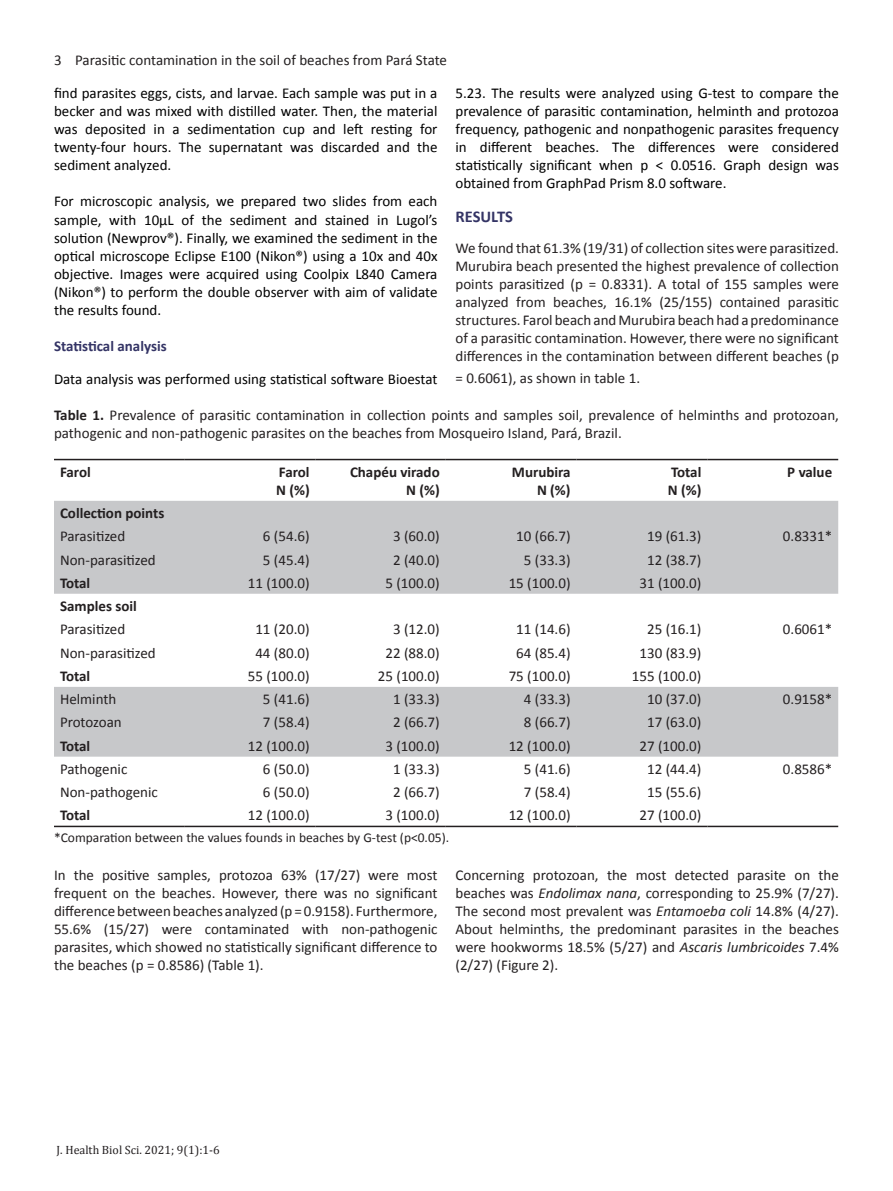
<style>
.page{position:relative;width:893px;height:1191px;background:#fff}
.page>*{position:absolute;margin:0;border:0;box-sizing:border-box;transform-origin:0 0}
.t1{font:700 16.5px "Calibri";color:#343465}
.t2{font:15px/18px "Calibri";color:#231f20;text-align:justify}
.t3{font:15px/18px "Calibri";color:#000;text-align:justify}
.t4{font:700 15px "Calibri";color:#231f20}
.t5{font:700 15px "Calibri";color:#343465}
.t6{font:13.5px "Calibri";color:#231f20}
.t7{font:12px "Cambria";color:#231f20}
.s1{font-weight:700}
.s2{font-style:italic}
</style>
<div class="page">
<svg style="left:54px;top:501px;width:784px;height:255px;fill:#c7c8ca"></svg>
<svg style="left:54px;top:594px;width:784px;height:23px"></svg>
<hr style="left:54px;top:459px;width:131px;height:1px;background:#231f20">
<hr style="left:185px;top:459px;width:131px;height:1px;background:#231f20">
<hr style="left:316px;top:459px;width:130px;height:1px;background:#231f20">
<hr style="left:446px;top:459px;width:131px;height:1px;background:#231f20">
<hr style="left:577px;top:459px;width:130px;height:1px;background:#231f20">
<hr style="left:707px;top:459px;width:131px;height:1px;background:#231f20">
<hr style="left:54px;top:825px;width:131px;height:2px;background:#231f20">
<hr style="left:185px;top:825px;width:131px;height:2px;background:#231f20">
<hr style="left:316px;top:825px;width:130px;height:2px;background:#231f20">
<hr style="left:446px;top:825px;width:131px;height:2px;background:#231f20">
<hr style="left:577px;top:825px;width:130px;height:2px;background:#231f20">
<hr style="left:707px;top:825px;width:131px;height:2px;background:#231f20">
<p class="t2" style="left:54px;top:51px;width:395px">3 Parasitic contamination in the soil of beaches from Pará State</p>
<p class="t3" style="left:54px;top:84px;width:385px">find parasites eggs, cists, and larvae. Each sample was put in a becker and was mixed with distilled water. Then, the material was deposited in a sedimentation cup and left resting for twenty-four hours. The supernatant was discarded and the sediment analyzed.</p>
<p class="t3" style="left:54px;top:192px;width:385px">For microscopic analysis, we prepared two slides from each sample, with 10μL of the sediment and stained in Lugol’s solution (Newprov®). Finally, we examined the sediment in the optical microscope Eclipse E100 (Nikon®) using a 10x and 40x objective. Images were acquired using Coolpix L840 Camera (Nikon®) to perform the double observer with aim of validate the results found.</p>
<p class="t5" style="left:54px;top:336px;width:114px">Statistical analysis</p>
<p class="t3" style="left:54px;top:369px;width:385px">Data analysis was performed using statistical software Bioestat</p>
<p class="t3" style="left:455px;top:84px;width:385px">5.23. The results were analyzed using G-test to compare the prevalence of parasitic contamination, helminth and protozoa frequency, pathogenic and nonpathogenic parasites frequency in different beaches. The differences were considered statistically significant when p &lt; 0.0516. Graph design was obtained from GraphPad Prism 8.0 software.</p>
<p class="t1" style="left:455px;top:206px;width:59px">RESULTS</p>
<p class="t2" style="left:455px;top:239px;width:385px">We found that 61.3% (19/31) of collection sites were parasitized.<br>Murubira beach presented the highest prevalence of collection points parasitized (p = 0.8331). A total of 155 samples were analyzed from beaches, 16.1% (25/155) contained parasitic structures. Farol beach and Murubira beach had a predominance of a parasitic contamination. However, there were no significant differences in the contamination between different beaches (p</p>
<p class="t2" style="left:455px;top:369px;width:186px">= 0.6061), as shown in table 1.</p>
<p class="t2" style="left:54px;top:406px;width:786px"><span class="s1">Table 1.</span> Prevalence of parasitic contamination in collection points and samples soil, prevalence of helminths and protozoan, pathogenic and non-pathogenic parasites on the beaches from Mosqueiro Island, Pará, Brazil.</p>
<p class="t4" style="left:60px;top:462px;width:32px">Farol</p>
<p class="t4" style="left:279px;top:462px;width:32px">Farol</p>
<p class="t4" style="left:276px;top:480px;width:35px">N (%)</p>
<p class="t4" style="left:350px;top:462px;width:91px">Chapéu virado</p>
<p class="t4" style="left:406px;top:480px;width:35px">N (%)</p>
<p class="t4" style="left:787px;top:462px;width:46px">P value</p>
<p class="t4" style="left:512px;top:462px;width:60px">Murubira</p>
<p class="t4" style="left:537px;top:480px;width:35px">N (%)</p>
<p class="t4" style="left:671px;top:462px;width:32px">Total</p>
<p class="t4" style="left:668px;top:480px;width:35px">N (%)</p>
<p class="t4" style="left:60px;top:503px;width:106px">Collection points</p>
<p class="t2" style="left:60px;top:527px;width:67px">Parasitized</p>
<p class="t2" style="left:263px;top:527px;width:48px">6 (54.6)</p>
<p class="t2" style="left:393px;top:527px;width:48px">3 (60.0)</p>
<p class="t2" style="left:516px;top:527px;width:56px">10 (66.7)</p>
<p class="t2" style="left:647px;top:527px;width:56px">19 (61.3)</p>
<p class="t2" style="left:783px;top:527px;width:51px">0.8331*</p>
<p class="t2" style="left:60px;top:550px;width:97px">Non-parasitized</p>
<p class="t2" style="left:263px;top:550px;width:48px">5 (45.4)</p>
<p class="t2" style="left:393px;top:550px;width:48px">2 (40.0)</p>
<p class="t2" style="left:524px;top:550px;width:48px">5 (33.3)</p>
<p class="t2" style="left:647px;top:550px;width:56px">12 (38.7)</p>
<p class="t4" style="left:60px;top:573px;width:32px">Total</p>
<p class="t2" style="left:248px;top:574px;width:63px">11 (100.0)</p>
<p class="t2" style="left:385px;top:574px;width:56px">5 (100.0)</p>
<p class="t2" style="left:509px;top:574px;width:63px">15 (100.0)</p>
<p class="t2" style="left:639px;top:574px;width:63px">31 (100.0)</p>
<p class="t4" style="left:60px;top:596px;width:78px">Samples soil</p>
<p class="t2" style="left:60px;top:620px;width:67px">Parasitized</p>
<p class="t2" style="left:255px;top:620px;width:56px">11 (20.0)</p>
<p class="t2" style="left:393px;top:620px;width:48px">3 (12.0)</p>
<p class="t2" style="left:516px;top:620px;width:56px">11 (14.6)</p>
<p class="t2" style="left:647px;top:620px;width:56px">25 (16.1)</p>
<p class="t2" style="left:783px;top:620px;width:51px">0.6061*</p>
<p class="t2" style="left:60px;top:643px;width:97px">Non-parasitized</p>
<p class="t2" style="left:255px;top:643px;width:56px">44 (80.0)</p>
<p class="t2" style="left:385px;top:643px;width:56px">22 (88.0)</p>
<p class="t2" style="left:516px;top:643px;width:56px">64 (85.4)</p>
<p class="t2" style="left:639px;top:643px;width:63px">130 (83.9)</p>
<p class="t4" style="left:60px;top:666px;width:32px">Total</p>
<p class="t2" style="left:248px;top:667px;width:63px">55 (100.0)</p>
<p class="t2" style="left:378px;top:667px;width:63px">25 (100.0)</p>
<p class="t2" style="left:509px;top:667px;width:63px">75 (100.0)</p>
<p class="t2" style="left:632px;top:667px;width:71px">155 (100.0)</p>
<p class="t2" style="left:60px;top:690px;width:58px">Helminth</p>
<p class="t2" style="left:263px;top:690px;width:48px">5 (41.6)</p>
<p class="t2" style="left:393px;top:690px;width:48px">1 (33.3)</p>
<p class="t2" style="left:524px;top:690px;width:48px">4 (33.3)</p>
<p class="t2" style="left:647px;top:690px;width:56px">10 (37.0)</p>
<p class="t2" style="left:783px;top:690px;width:51px">0.9158*</p>
<p class="t2" style="left:60px;top:713px;width:63px">Protozoan</p>
<p class="t2" style="left:263px;top:713px;width:48px">7 (58.4)</p>
<p class="t2" style="left:393px;top:713px;width:48px">2 (66.7)</p>
<p class="t2" style="left:524px;top:713px;width:48px">8 (66.7)</p>
<p class="t2" style="left:647px;top:713px;width:56px">17 (63.0)</p>
<p class="t4" style="left:60px;top:736px;width:32px">Total</p>
<p class="t2" style="left:248px;top:736px;width:63px">12 (100.0)</p>
<p class="t2" style="left:385px;top:736px;width:56px">3 (100.0)</p>
<p class="t2" style="left:509px;top:736px;width:63px">12 (100.0)</p>
<p class="t2" style="left:639px;top:736px;width:63px">27 (100.0)</p>
<p class="t2" style="left:60px;top:760px;width:69px">Pathogenic</p>
<p class="t2" style="left:263px;top:760px;width:48px">6 (50.0)</p>
<p class="t2" style="left:393px;top:760px;width:48px">1 (33.3)</p>
<p class="t2" style="left:524px;top:760px;width:48px">5 (41.6)</p>
<p class="t2" style="left:647px;top:760px;width:56px">12 (44.4)</p>
<p class="t2" style="left:783px;top:760px;width:51px">0.8586*</p>
<p class="t2" style="left:60px;top:783px;width:99px">Non-pathogenic</p>
<p class="t2" style="left:263px;top:783px;width:48px">6 (50.0)</p>
<p class="t2" style="left:393px;top:783px;width:48px">2 (66.7)</p>
<p class="t2" style="left:524px;top:783px;width:48px">7 (58.4)</p>
<p class="t2" style="left:647px;top:783px;width:56px">15 (55.6)</p>
<p class="t4" style="left:60px;top:806px;width:32px">Total</p>
<p class="t2" style="left:248px;top:806px;width:63px">12 (100.0)</p>
<p class="t2" style="left:385px;top:806px;width:56px">3 (100.0)</p>
<p class="t2" style="left:509px;top:806px;width:63px">12 (100.0)</p>
<p class="t2" style="left:639px;top:806px;width:63px">27 (100.0)</p>
<p class="t6" style="left:54px;top:829px;width:397px">*Comparation between the values founds in beaches by G-test (p&lt;0.05).</p>
<p class="t2" style="left:54px;top:865px;width:385px">In the positive samples, protozoa 63% (17/27) were most frequent on the beaches. However, there was no significant difference between beaches analyzed (p = 0.9158). Furthermore, 55.6% (15/27) were contaminated with non-pathogenic parasites, which showed no statistically significant difference to the beaches (p = 0.8586) (Table 1).</p>
<p class="t2" style="left:455px;top:865px;width:385px">Concerning protozoan, the most detected parasite on the beaches was <span class="s2">Endolimax nana</span>, corresponding to 25.9% (7/27).<br>The second most prevalent was <span class="s2">Entamoeba coli</span> 14.8% (4/27).<br>About helminths, the predominant parasites in the beaches were hookworms 18.5% (5/27) and <span class="s2">Ascaris lumbricoides</span> 7.4% (2/27) (Figure 2).</p>
<p class="t7" style="left:57px;top:1142px;width:165px">J. Health Biol Sci. 2021; 9(1):1-6</p>
</div>
